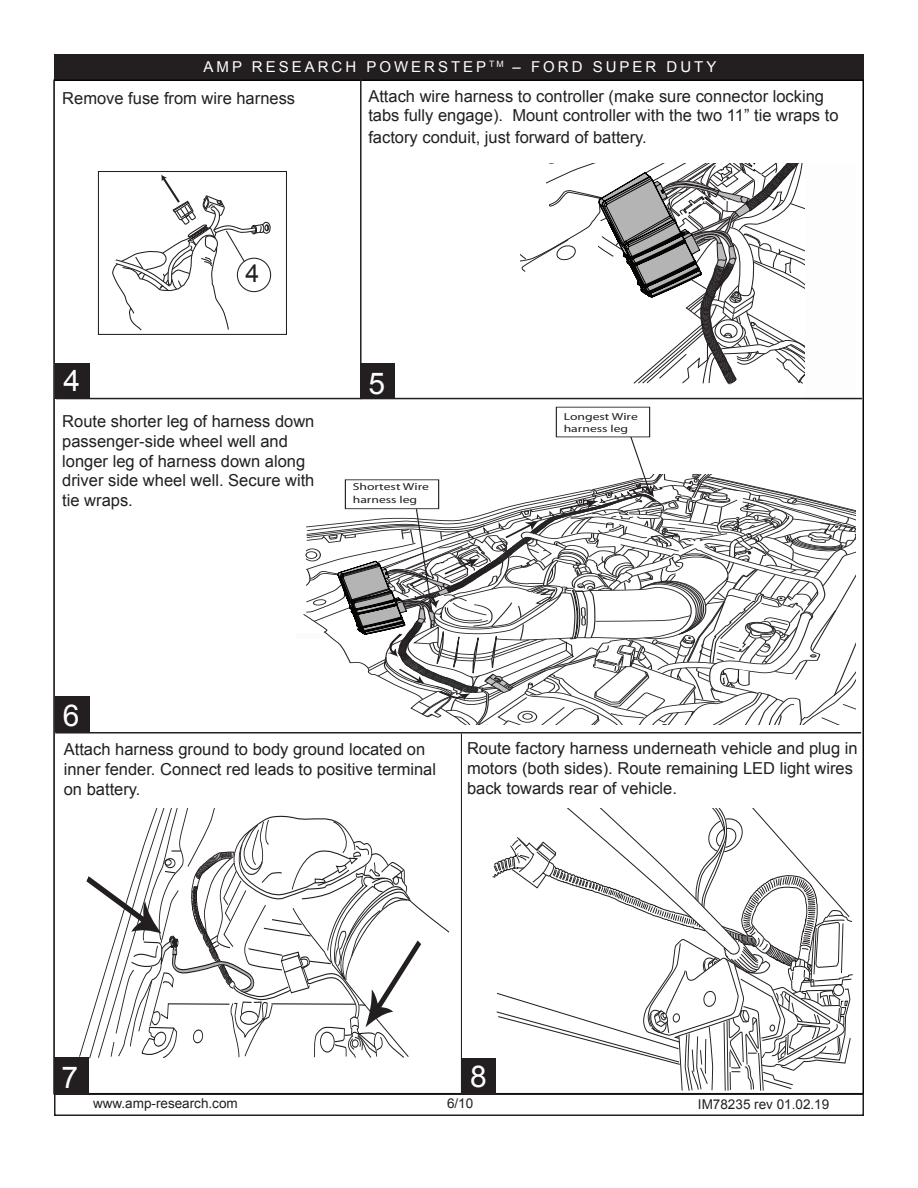
<style>
.page{position:relative;width:918px;height:1188px;background:#fff}
.page>*{position:absolute;margin:0;border:0;box-sizing:border-box;transform-origin:0 0}
.t1{font:30px "Arial";color:#fff}
.t2{font:25.05px "Arial";color:#231f20}
.t3{font:16.5px/19.8px "Arial";color:#231f20}
.t4{font:15px "Arial";letter-spacing:.2em;color:#fff}
.t5{font:13.5px "Arial";color:#231f20}
.t6{font:10.2px/12.3px "Myriad";color:#231f20;scale:1.34 1}
</style>
<div class="page">
<div style="left:54px;top:55px;width:809px;height:26px;background:#231f20"></div>
<svg style="left:492px;top:809px;width:361px;height:282px"></svg>
<div style="left:296px;top:633px;width:23px;height:6px;background:#fcfbfc"></div>
<div style="left:556px;top:407px;width:94px;height:30px;border:1px solid #231f20"></div>
<svg style="left:303px;top:431px;width:553px;height:294px"></svg>
<svg style="left:79px;top:809px;width:369px;height:250px"></svg>
<svg style="left:521px;top:163px;width:284px;height:221px"></svg>
<div style="left:98px;top:171px;width:189px;height:164px;border:1px solid #231f20"></div>
<svg style="left:112px;top:175px;width:159px;height:156px"></svg>
<div style="left:361px;top:363px;width:34px;height:36px;background:#231f20"></div>
<hr style="left:360px;top:57px;width:2px;height:342px;background:#231f20">
<div style="left:55px;top:696px;width:35px;height:36px;background:#231f20"></div>
<div style="left:461px;top:1058px;width:35px;height:36px;background:#231f20"></div>
<div style="left:54px;top:1058px;width:34px;height:36px;background:#231f20"></div>
<hr style="left:461px;top:733px;width:1px;height:360px;background:#231f20">
<div style="left:55px;top:363px;width:35px;height:36px;background:#231f20"></div>
<div style="left:54px;top:1094px;width:810px;height:22px;border:2px solid #231f20"></div>
<hr style="left:55px;top:732px;width:806px;height:2px;background:#231f20">
<hr style="left:56px;top:398px;width:806px;height:1px;background:#231f20">
<p class="t4" style="left:204px;top:57px;width:514px">AMP RESEARCH POWERSTEP <sup>TM</sup> – FORD SUPER DUTY</p>
<p class="t3" style="left:62px;top:89px;width:234px">Remove fuse from wire harness</p>
<p class="t3" style="left:368px;top:86px;width:472px">Attach wire harness to controller (make sure connector locking tabs fully engage). Mount controller with the two 11” tie wraps to</p>
<p class="t3" style="left:368px;top:127px;width:280px">factory conduit, just forward of battery.</p>
<h1 class="t1" style="left:63px;top:360px;width:18px">4</h1>
<h2 class="t2" style="left:246px;top:257px;width:15px">4</h2>
<p class="t3" style="left:62px;top:411px;width:254px">Route shorter leg of harness down passenger-side wheel well and longer leg of harness down along driver side wheel well. Secure with tie wraps.</p>
<h1 class="t1" style="left:368px;top:364px;width:18px">5</h1>
<p class="t6" style="left:353px;top:481px;width:58px">Shortest Wire harness leg</p>
<p class="t6" style="left:564px;top:410px;width:57px">Longest Wire harness leg</p>
<h1 class="t1" style="left:63px;top:696px;width:18px">6</h1>
<p class="t3" style="left:64px;top:740px;width:374px">Attach harness ground to body ground located on inner fender. Connect red leads to positive terminal on battery.</p>
<p class="t3" style="left:467px;top:739px;width:392px">Route factory harness underneath vehicle and plug in motors (both sides). Route remaining LED light wires back towards rear of vehicle.</p>
<h1 class="t1" style="left:62px;top:1058px;width:18px">7</h1>
<h1 class="t1" style="left:470px;top:1057px;width:18px">8</h1>
<p class="t5" style="left:93px;top:1094px;width:146px">www.amp-research.com</p>
<p class="t5" style="left:447px;top:1095px;width:28px">6/10</p>
<p class="t5" style="left:701px;top:1096px;width:133px">IM76235 rev 04.27.17</p>
<p class="t5" style="left:698px;top:1095px;width:133px">IM78235 rev 01.02.19</p>
</div>
